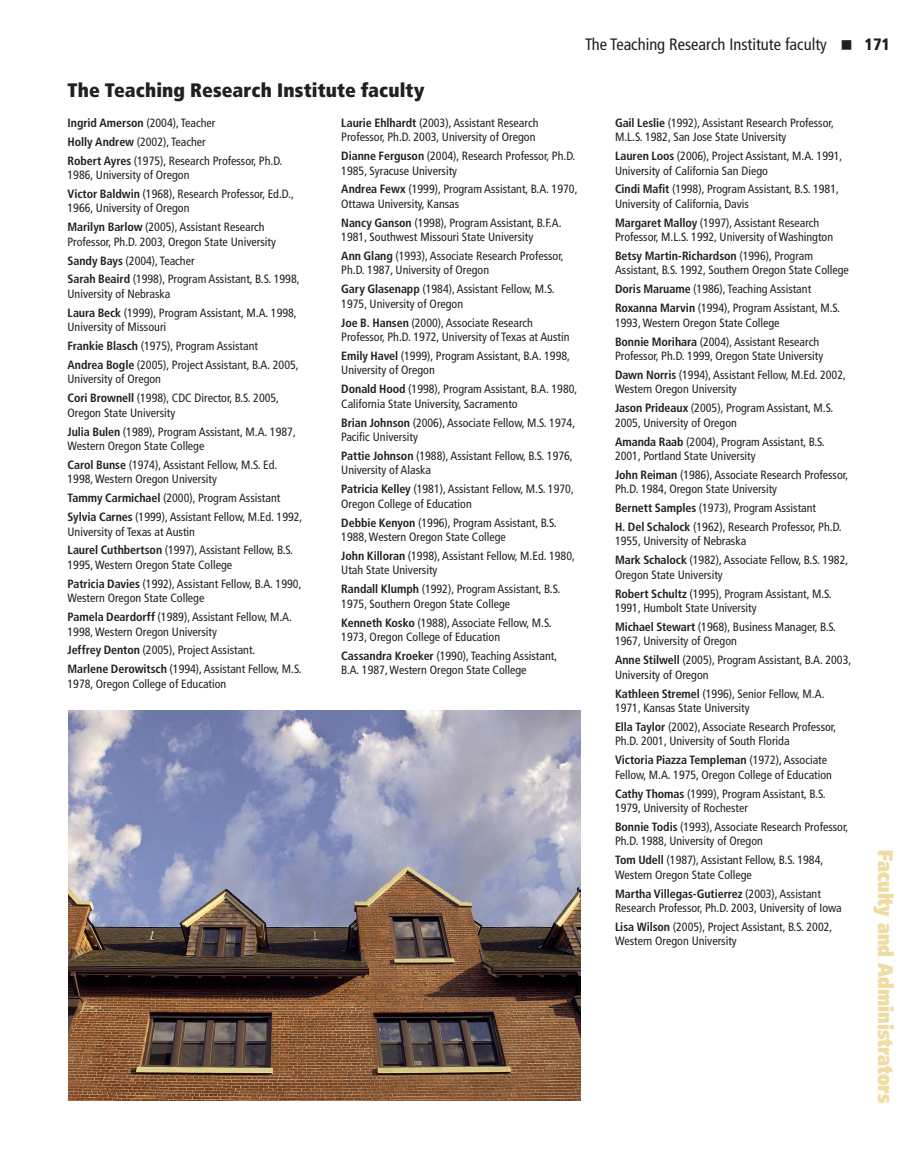
<style>
.page{position:relative;width:905px;height:1175px;background:#fff}
.page>*{position:absolute;margin:0;border:0;box-sizing:border-box;transform-origin:0 0}
.t1{font:900 21px "Frutiger LT";color:#f0dba3;scale:.8 1}
.t2{font:900 condensed 19.5px "Frutiger LT";letter-spacing:.005em;color:#231f20}
.t3{font:condensed 16.5px "Frutiger LT";color:#231f20}
.t4{font:condensed 12px/18.9px "Frutiger LT";color:#231f20}
.s1{font-weight:900}
.s2{font-weight:700}
</style>
<div class="page">
<img style="left:68px;top:710px;width:512px;height:390px">
<h3 class="t3" style="left:585px;top:35px;width:306px">The Teaching Research Institute faculty ■ <span class="s1">171</span></h3>
<h2 class="t2" style="left:68px;top:78px;width:359px">The Teaching Research Institute faculty</h2>
<p class="t4" style="left:341px;top:115px;width:199px;line-height:14.4px"><span class="s2">Laurie Ehlhardt</span> (2003), Assistant Research<br>Professor, Ph.D. 2003, University of Oregon</p>
<p class="t4" style="left:341px;top:149px;width:236px;line-height:14.4px"><span class="s2">Dianne Ferguson</span> (2004), Research Professor, Ph.D.<br>1985, Syracuse University</p>
<p class="t4" style="left:341px;top:182px;width:238px;line-height:14.4px"><span class="s2">Andrea Fewx</span> (1999), Program Assistant, B.A. 1970,<br>Ottawa University, Kansas</p>
<p class="t4" style="left:341px;top:215px;width:222px;line-height:14.4px"><span class="s2">Nancy Ganson</span> (1998), Program Assistant, B.F.A.<br>1981, Southwest Missouri State University</p>
<p class="t4" style="left:341px;top:249px;width:224px;line-height:14.4px"><span class="s2">Ann Glang</span> (1993), Associate Research Professor,<br>Ph.D. 1987, University of Oregon</p>
<p class="t4" style="left:341px;top:282px;width:215px;line-height:14.4px"><span class="s2">Gary Glasenapp</span> (1984), Assistant Fellow, M.S.<br>1975, University of Oregon</p>
<p class="t4" style="left:341px;top:315px;width:230px;line-height:14.4px"><span class="s2">Joe B. Hansen</span> (2000), Associate Research<br>Professor, Ph.D. 1972, University of Texas at Austin</p>
<p class="t4" style="left:341px;top:349px;width:230px;line-height:14.4px"><span class="s2">Emily Havel</span> (1999), Program Assistant, B.A. 1998,<br>University of Oregon</p>
<p class="t4" style="left:341px;top:382px;width:238px;line-height:14.4px"><span class="s2">Donald Hood</span> (1998), Program Assistant, B.A. 1980,<br>California State University, Sacramento</p>
<p class="t4" style="left:341px;top:415px;width:235px;line-height:14.4px"><span class="s2">Brian Johnson</span> (2006), Associate Fellow, M.S. 1974,<br>Pacific University</p>
<p class="t4" style="left:341px;top:448px;width:233px;line-height:14.4px"><span class="s2">Pattie Johnson</span> (1988), Assistant Fellow, B.S. 1976,<br>University of Alaska</p>
<p class="t4" style="left:341px;top:482px;width:234px;line-height:14.4px"><span class="s2">Patricia Kelley</span> (1981), Assistant Fellow, M.S. 1970,<br>Oregon College of Education</p>
<p class="t4" style="left:341px;top:515px;width:217px;line-height:14.4px"><span class="s2">Debbie Kenyon</span> (1996), Program Assistant, B.S.<br>1988, Western Oregon State College</p>
<p class="t4" style="left:341px;top:548px;width:235px;line-height:14.4px"><span class="s2">John Killoran</span> (1998), Assistant Fellow, M.Ed. 1980,<br>Utah State University</p>
<p class="t4" style="left:341px;top:582px;width:220px;line-height:14.4px"><span class="s2">Randall Klumph</span> (1992), Program Assistant, B.S.<br>1975, Southern Oregon State College</p>
<p class="t4" style="left:341px;top:615px;width:212px;line-height:14.4px"><span class="s2">Kenneth Kosko</span> (1988), Associate Fellow, M.S.<br>1973, Oregon College of Education</p>
<p class="t4" style="left:341px;top:648px;width:217px;line-height:14.4px"><span class="s2">Cassandra Kroeker</span> (1990), Teaching Assistant,<br>B.A. 1987, Western Oregon State College</p>
<p class="t4" style="left:68px;top:113px;width:216px"><span class="s2">Ingrid Amerson</span> (2004), Teacher<br><span class="s2">Holly Andrew</span> (2002), Teacher<br><span class="s2">Robert Ayres</span> (1975), Research Professor, Ph.D.</p>
<p class="t4" style="left:68px;top:165px;width:228px">1986, University of Oregon<br><span class="s2">Victor Baldwin</span> (1968), Research Professor, Ed.D.,</p>
<p class="t4" style="left:68px;top:199px;width:199px">1966, University of Oregon<br><span class="s2">Marilyn Barlow</span> (2005), Assistant Research</p>
<p class="t4" style="left:68px;top:232px;width:233px">Professor, Ph.D. 2003, Oregon State University<br><span class="s2">Sandy Bays</span> (2004), Teacher<br><span class="s2">Sarah Beaird</span> (1998), Program Assistant, B.S. 1998,</p>
<p class="t4" style="left:68px;top:284px;width:231px">University of Nebraska<br><span class="s2">Laura Beck</span> (1999), Program Assistant, M.A. 1998,</p>
<p class="t4" style="left:68px;top:318px;width:233px">University of Missouri<br><span class="s2">Frankie Blasch</span> (1975), Program Assistant<br><span class="s2">Andrea Bogle</span> (2005), Project Assistant, B.A. 2005,</p>
<p class="t4" style="left:68px;top:370px;width:213px">University of Oregon<br><span class="s2">Cori Brownell</span> (1998), CDC Director, B.S. 2005,</p>
<p class="t4" style="left:68px;top:403px;width:230px">Oregon State University<br><span class="s2">Julia Bulen</span> (1989), Program Assistant, M.A. 1987,</p>
<p class="t4" style="left:68px;top:436px;width:211px">Western Oregon State College<br><span class="s2">Carol Bunse</span> (1974), Assistant Fellow, M.S. Ed.</p>
<p class="t4" style="left:68px;top:470px;width:236px">1998, Western Oregon University<br><span class="s2">Tammy Carmichael</span> (2000), Program Assistant<br><span class="s2">Sylvia Carnes</span> (1999), Assistant Fellow, M.Ed. 1992,</p>
<p class="t4" style="left:68px;top:522px;width:227px">University of Texas at Austin<br><span class="s2">Laurel Cuthbertson</span> (1997), Assistant Fellow, B.S.</p>
<p class="t4" style="left:68px;top:555px;width:235px">1995, Western Oregon State College<br><span class="s2">Patricia Davies</span> (1992), Assistant Fellow, B.A. 1990,</p>
<p class="t4" style="left:68px;top:588px;width:226px">Western Oregon State College<br><span class="s2">Pamela Deardorff</span> (1989), Assistant Fellow, M.A.</p>
<p class="t4" style="left:68px;top:622px;width:236px">1998, Western Oregon University<br><span class="s2">Jeffrey Denton</span> (2005), Project Assistant.<br><span class="s2">Marlene Derowitsch</span> (1994), Assistant Fellow, M.S.</p>
<p class="t4" style="left:68px;top:674px;width:160px">1978, Oregon College of Education</p>
<p class="t4" style="left:615px;top:115px;width:220px;line-height:14.4px"><span class="s2">Gail Leslie</span> (1992), Assistant Research Professor,<br>M.L.S. 1982, San Jose State University</p>
<p class="t4" style="left:615px;top:149px;width:229px;line-height:14.4px"><span class="s2">Lauren Loos</span> (2006), Project Assistant, M.A. 1991,<br>University of California San Diego</p>
<p class="t4" style="left:615px;top:182px;width:225px;line-height:14.4px"><span class="s2">Cindi Mafit</span> (1998), Program Assistant, B.S. 1981,<br>University of California, Davis</p>
<p class="t4" style="left:615px;top:215px;width:220px;line-height:14.4px"><span class="s2">Margaret Malloy</span> (1997), Assistant Research<br>Professor, M.L.S. 1992, University of Washington</p>
<p class="t4" style="left:615px;top:249px;width:235px;line-height:14.4px"><span class="s2">Betsy Martin-Richardson</span> (1996), Program<br>Assistant, B.S. 1992, Southern Oregon State College</p>
<p class="t4" style="left:615px;top:280px;width:226px"><span class="s2">Doris Maruame</span> (1986), Teaching Assistant<br><span class="s2">Roxanna Marvin</span> (1994), Program Assistant, M.S.</p>
<p class="t4" style="left:615px;top:313px;width:206px">1993, Western Oregon State College<br><span class="s2">Bonnie Morihara</span> (2004), Assistant Research</p>
<p class="t4" style="left:615px;top:346px;width:232px">Professor, Ph.D. 1999, Oregon State University<br><span class="s2">Dawn Norris</span> (1994), Assistant Fellow, M.Ed. 2002,</p>
<p class="t4" style="left:615px;top:380px;width:220px">Western Oregon University<br><span class="s2">Jason Prideaux</span> (2005), Program Assistant, M.S.</p>
<p class="t4" style="left:615px;top:413px;width:211px">2005, University of Oregon<br><span class="s2">Amanda Raab</span> (2004), Program Assistant, B.S.</p>
<p class="t4" style="left:615px;top:446px;width:235px">2001, Portland State University<br><span class="s2">John Reiman</span> (1986), Associate Research Professor,</p>
<p class="t4" style="left:615px;top:480px;width:228px">Ph.D. 1984, Oregon State University<br><span class="s2">Bernett Samples</span> (1973), Program Assistant<br><span class="s2">H. Del Schalock</span> (1962), Research Professor, Ph.D.</p>
<p class="t4" style="left:615px;top:532px;width:235px">1955, University of Nebraska<br><span class="s2">Mark Schalock</span> (1982), Associate Fellow, B.S. 1982,</p>
<p class="t4" style="left:615px;top:565px;width:218px">Oregon State University<br><span class="s2">Robert Schultz</span> (1995), Program Assistant, M.S.</p>
<p class="t4" style="left:615px;top:598px;width:222px">1991, Humbolt State University<br><span class="s2">Michael Stewart</span> (1968), Business Manager, B.S.</p>
<p class="t4" style="left:615px;top:632px;width:238px">1967, University of Oregon<br><span class="s2">Anne Stilwell</span> (2005), Program Assistant, B.A. 2003,</p>
<p class="t4" style="left:615px;top:665px;width:211px">University of Oregon<br><span class="s2">Kathleen Stremel</span> (1996), Senior Fellow, M.A.</p>
<p class="t4" style="left:615px;top:698px;width:223px">1971, Kansas State University<br><span class="s2">Ella Taylor</span> (2002), Associate Research Professor,</p>
<p class="t4" style="left:615px;top:732px;width:213px">Ph.D. 2001, University of South Florida<br><span class="s2">Victoria Piazza Templeman</span> (1972), Associate</p>
<p class="t4" style="left:615px;top:765px;width:218px">Fellow, M.A. 1975, Oregon College of Education<br><span class="s2">Cathy Thomas</span> (1999), Program Assistant, B.S.</p>
<p class="t4" style="left:615px;top:798px;width:235px">1979, University of Rochester<br><span class="s2">Bonnie Todis</span> (1993), Associate Research Professor,</p>
<p class="t4" style="left:615px;top:831px;width:210px">Ph.D. 1988, University of Oregon<br><span class="s2">Tom Udell</span> (1987), Assistant Fellow, B.S. 1984,</p>
<p class="t4" style="left:615px;top:865px;width:207px">Western Oregon State College<br><span class="s2">Martha Villegas-Gutierrez</span> (2003), Assistant</p>
<p class="t4" style="left:615px;top:898px;width:228px">Research Professor, Ph.D. 2003, University of Iowa<br><span class="s2">Lisa Wilson</span> (2005), Project Assistant, B.S. 2002,</p>
<p class="t4" style="left:615px;top:931px;width:123px">Western Oregon University</p>
<h1 class="t1" style="left:898px;top:849px;width:318px;rotate:90deg">Faculty and Administrators</h1>
</div>
